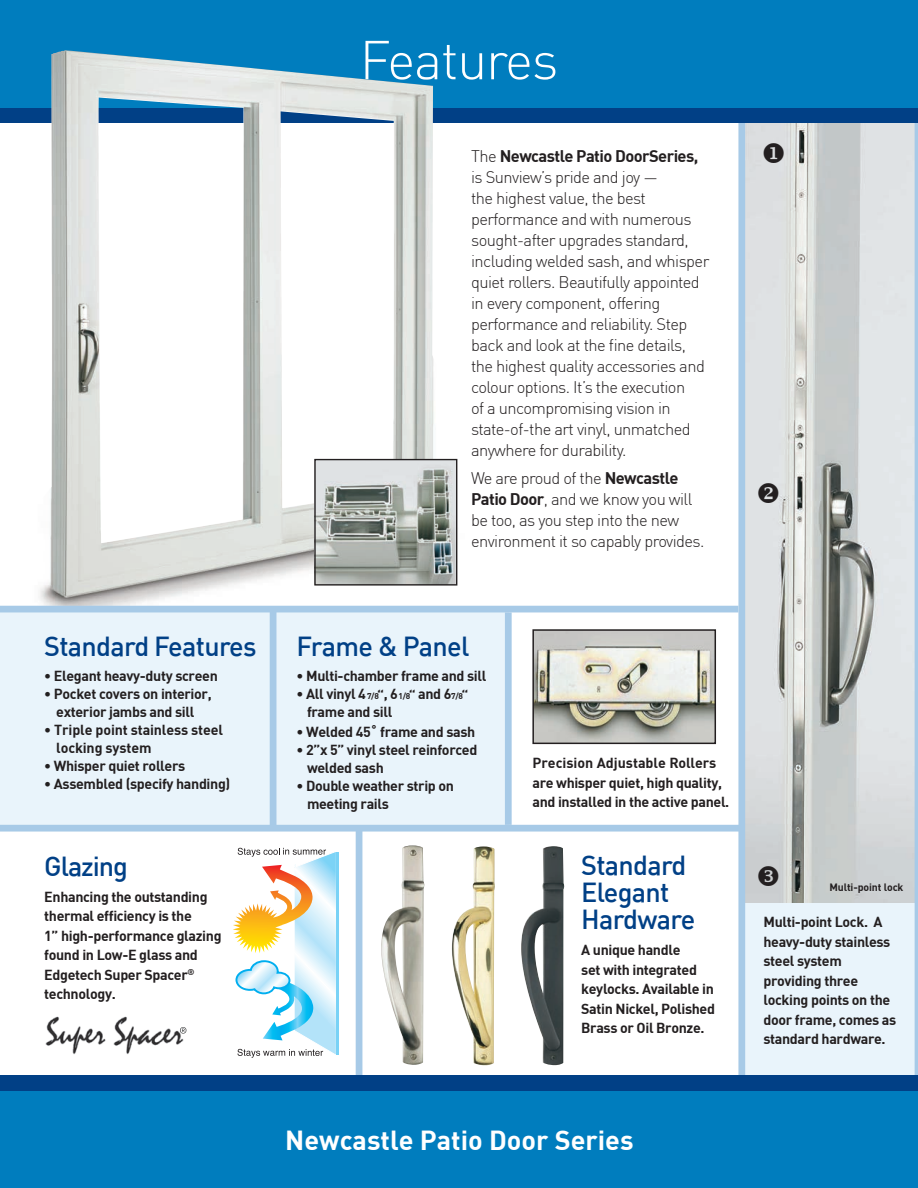
<style>
.page{position:relative;width:918px;height:1188px;background:#fff}
.page>*{position:absolute;margin:0;border:0;box-sizing:border-box;transform-origin:0 0}
.t1{font:300 54px "DIN";letter-spacing:-.025em;color:#fff}
.t2{font:500 27px/27px "DIN";letter-spacing:-.025em;color:#014086}
.t3{font:27px "DIN Bold";color:#fff}
.t4{font:300 16.5px/21px "DIN";letter-spacing:-.035em;color:#231f20}
.t5{font:14.25px/19.5px "DIN Bold";letter-spacing:-.025em;color:#231f20}
.t6{font:10.5px "DIN Bold";letter-spacing:-.01em;color:#231f20}
.s1{font-family:"DIN Bold";font-weight:400}
.s2{font-size:8.25px}
</style>
<div class="page">
<div style="left:742px;top:898px;width:176px;height:177px;background:#e9f4fb"></div>
<div style="left:0;top:1091px;width:918px;height:97px;background:#007dbe"></div>
<img style="left:381px;top:845px;width:43px;height:220px">
<img style="left:452px;top:846px;width:43px;height:220px">
<img style="left:521px;top:846px;width:43px;height:220px">
<img style="left:745px;top:123px;width:170px;height:780px">
<svg style="left:233px;top:847px;width:106px;height:211px"></svg>
<img style="left:45px;top:1016px;width:142px;height:39px">
<svg style="left:180px;top:1027px;width:6px;height:7px"></svg>
<div style="left:738px;top:108px;width:7px;height:970px;background:#a7cae7"></div>
<hr style="left:915px;top:108px;width:3px;height:970px;background:#a7cae7">
<div style="left:356px;top:828px;width:6px;height:247px;background:#a7cae7"></div>
<div style="left:0;top:1075px;width:918px;height:16px;background:#014086"></div>
<div style="left:0;top:0;width:918px;height:110px;background:#007dbe"></div>
<div style="left:0;top:108px;width:918px;height:15px;background:#014086"></div>
<img style="left:11px;top:50px;width:469px;height:556px">
<div style="left:0;top:609px;width:508px;height:219px;background:#e9f4fb"></div>
<div style="left:270px;top:609px;width:6px;height:220px;background:#a7cae7"></div>
<div style="left:505px;top:612px;width:7px;height:213px;background:#a7cae7"></div>
<img style="left:535px;top:632px;width:178px;height:109px">
<div style="left:532px;top:629px;width:184px;height:115px;border:2px solid #231f20"></div>
<div style="left:0;top:606px;width:738px;height:6px;background:#a7cae7"></div>
<img style="left:316px;top:461px;width:139px;height:123px">
<div style="left:314px;top:459px;width:143px;height:127px;border:1px solid #231f20"></div>
<div style="left:0;top:825px;width:742px;height:7px;background:#a7cae7"></div>
<svg style="left:759px;top:866px;width:20px;height:20px"></svg>
<svg style="left:764px;top:142px;width:20px;height:21px"></svg>
<svg style="left:759px;top:482px;width:20px;height:21px"></svg>
<p class="t2" style="left:44px;top:632px;width:214px">Standard Features</p>
<p class="t5" style="left:44px;top:666px;width:175px">• Elegant heavy-duty screen</p>
<p class="t5" style="left:44px;top:684px;width:169px;line-height:18px;text-align:center">• Pocket covers on interior, exterior jambs and sill</p>
<p class="t5" style="left:56px;top:720px;width:168px;line-height:18px;text-indent:-12px">• Triple point stainless steel locking system</p>
<p class="t5" style="left:44px;top:756px;width:143px">• Whisper quiet rollers</p>
<p class="t5" style="left:44px;top:774px;width:188px">• Assembled (specify handing)</p>
<p class="t2" style="left:44px;top:851px;width:85px">Glazing</p>
<p class="t5" style="left:44px;top:886px;width:179px">Enhancing the outstanding thermal efficiency is the<br>1” high-performance glazing found in Low-E glass and<br>Edgetech Super Spacer<sup>® </sup>technology.</p>
<p class="t1" style="left:360px;top:27px;width:200px">Features</p>
<p class="t4" style="left:471px;top:145px;width:240px">The <span class="s1">Newcastle Patio DoorSeries, </span>is Sunview’s pride and joy —<br>the highest value, the best performance and with numerous sought-after upgrades standard, including welded sash, and whisper quiet rollers. Beautifully appointed in every component, offering performance and reliability. Step back and look at the fine details, the highest quality accessories and colour options. It’s the execution<br>of a uncompromising vision in state-of-the art vinyl, unmatched anywhere for durability.</p>
<p class="t4" style="left:471px;top:467px;width:235px">We are proud of the <span class="s1">Newcastle<br>Patio Door</span>, and we know you will be too, as you step into the new environment it so capably provides.</p>
<p class="t2" style="left:297px;top:632px;width:174px">Frame &amp; Panel</p>
<p class="t5" style="left:297px;top:666px;width:191px">• Multi-chamber frame and sill</p>
<p class="t5" style="left:307px;top:684px;width:163px;line-height:18px;text-indent:-11px">• All vinyl 4<span class="s2">7/8</span>“, 6<span class="s2">1/8</span>“ and 6<span class="s2">7/8</span>“ frame and sill</p>
<p class="t5" style="left:297px;top:721px;width:180px">• Welded 45˚ frame and sash</p>
<p class="t5" style="left:307px;top:740px;width:172px;line-height:18px;text-indent:-11px">• 2”x 5” vinyl steel reinforced welded sash</p>
<p class="t5" style="left:307px;top:776px;width:148px;line-height:18px;text-indent:-11px">• Double weather strip on meeting rails</p>
<p class="t5" style="left:532px;top:753px;width:198px">Precision Adjustable Rollers are whisper quiet, high quality, and installed in the active panel.</p>
<p class="t2" style="left:581px;top:851px;width:107px">Standard</p>
<p class="t2" style="left:581px;top:878px;width:116px">Elegant<br>Hardware</p>
<p class="t5" style="left:581px;top:940px;width:135px">A unique handle<br>set with integrated keylocks. Available in<br>Satin Nickel, Polished<br>Brass or Oil Bronze.</p>
<p class="t3" style="left:285px;top:1123px;width:350px">Newcastle Patio D or Series</p>
<p class="t3" style="left:310px;top:1124px;width:300px">www.sunviewdoors.com</p>
<p class="t6" style="left:829px;top:881px;width:76px">Multi-point lock</p>
<p class="t5" style="left:763px;top:912px;width:134px">Multi-point Lock. A heavy-duty stainless steel system providing three locking points on the door frame, comes as standard hardware.</p>
</div>
